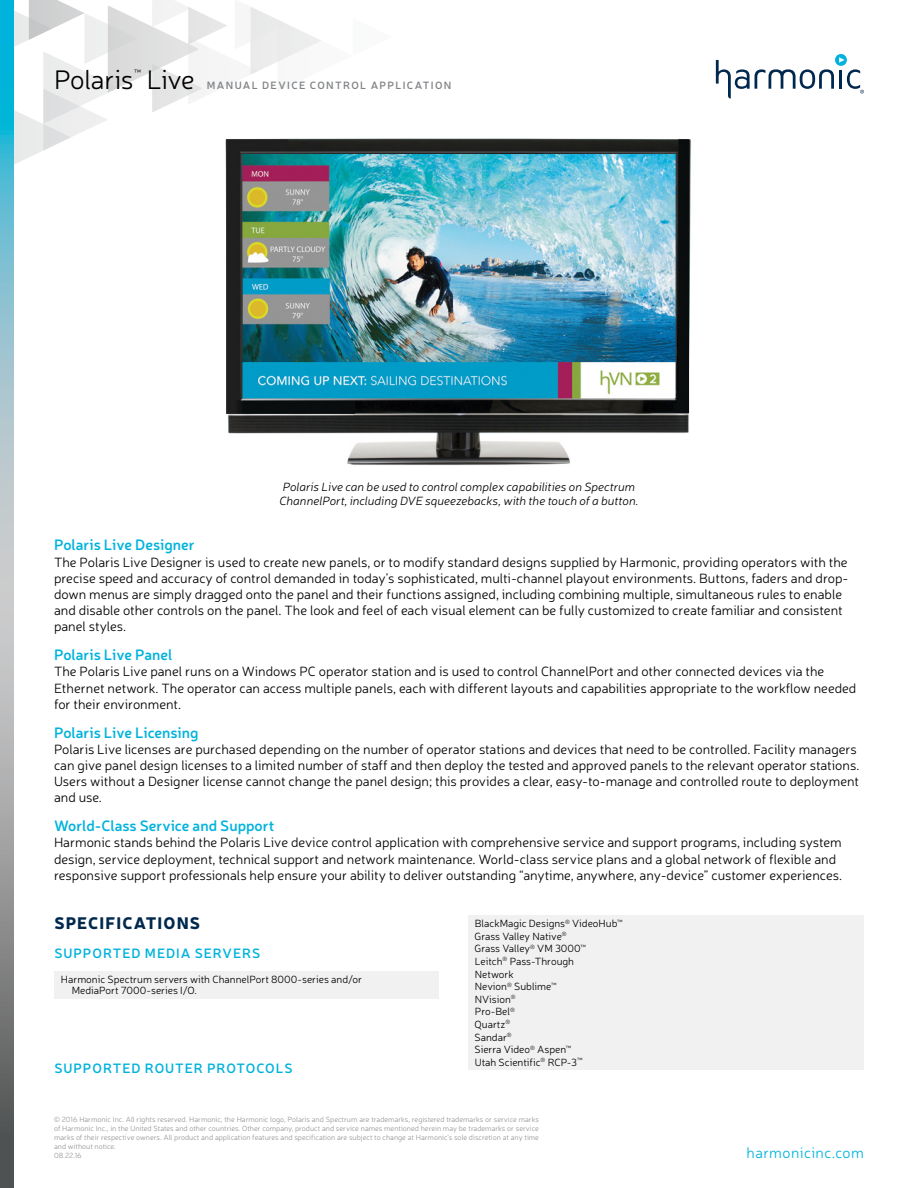
<style>
.page{position:relative;width:918px;height:1188px;background:#fff}
.page>*{position:absolute;margin:0;border:0;box-sizing:border-box;transform-origin:0 0}
.t1{font:300 27px "Neris";letter-spacing:-.015em;color:#000}
.t2{font:900 16.5px "Neris";letter-spacing:.065em;color:#00284d}
.t3{font:600 15px "Neris";color:#00b3dc}
.t4{font:300 15px "Neris";letter-spacing:.03em;color:#00b3dc}
.t5{font:300 13.5px/16.2px "Neris";color:#000}
.t6{font:600 13.5px "Neris";letter-spacing:.07em;color:#00b3dc}
.t7{font:italic 300 12px/14.4px "Neris";color:#000}
.t8{font:300 10.5px/12.6px "Neris";color:#000}
.t9{font:600 10.5px "Neris";letter-spacing:.13em;color:#808285}
.t10{font:300 7.8px "Neris";color:#000}
.t11{font:300 7.5px/9px "Neris";color:#939598}
</style>
<div class="page">
<svg style="left:14px;top:0;width:307px;height:164px"></svg>
<svg style="left:835px;top:54px;width:12px;height:12px"></svg>
<svg style="left:716px;top:57px;width:148px;height:42px"></svg>
<svg style="left:0;top:0;width:14px;height:1188px;background:#83a9b2"></svg>
<div style="left:54px;top:971px;width:385px;height:27px;background:#f1f1f2"></div>
<div style="left:468px;top:915px;width:396px;height:155px;background:#f1f1f2"></div>
<img style="left:202px;top:132px;width:489px;height:333px">
<h1 class="t1" style="left:54px;top:62px;width:81px">Polaris</h1>
<p class="t10" style="left:134px;top:68px;width:9px">™</p>
<h1 class="t1" style="left:147px;top:62px;width:49px">Live</h1>
<p class="t9" style="left:207px;top:78px;width:246px">Manual Device Control Application</p>
<p class="t7" style="left:279px;top:479px;width:360px">Polaris Live can be used to control complex capabilities on Spectrum<br>ChannelPort, including DVE squeezebacks, with the touch of a button.</p>
<p class="t3" style="left:54px;top:535px;width:142px">Polaris Live Designer</p>
<p class="t5" style="left:54px;top:553px;width:796px">The Polaris Live Designer is used to create new panels, or to modify standard designs supplied by Harmonic, providing operators with the precise speed and accuracy of control demanded in today’s sophisticated, multi-channel playout environments. Buttons, faders and drop&shy;down menus are simply dragged onto the panel and their functions assigned, including combining multiple, simultaneous rules to enable and disable other controls on the panel. The look and feel of each visual element can be fully customized to create familiar and consistent panel styles.</p>
<p class="t3" style="left:54px;top:645px;width:120px">Polaris Live Panel</p>
<p class="t5" style="left:54px;top:663px;width:804px">The Polaris Live panel runs on a Windows PC operator station and is used to control ChannelPort and other connected devices via the<br>Ethernet network. The operator can access multiple panels, each with different layouts and capabilities appropriate to the workflow needed for their environment.</p>
<p class="t3" style="left:54px;top:722px;width:146px">Polaris Live Licensing</p>
<p class="t5" style="left:54px;top:741px;width:807px">Polaris Live licenses are purchased depending on the number of operator stations and devices that need to be controlled. Facility managers can give panel design licenses to a limited number of staff and then deploy the tested and approved panels to the relevant operator stations.<br>Users without a Designer license cannot change the panel design; this provides a clear, easy-to-manage and controlled route to deployment and use.</p>
<p class="t3" style="left:54px;top:816px;width:222px">World-Class Service and Support</p>
<p class="t5" style="left:54px;top:834px;width:790px">Harmonic stands behind the Polaris Live device control application with comprehensive service and support programs, including system design, service deployment, technical support and network maintenance. World-class service plans and a global network of flexible and responsive support professionals help ensure your ability to deliver outstanding “anytime, anywhere, any-device” customer experiences.</p>
<p class="t2" style="left:54px;top:911px;width:146px">SPECIFICATIONS</p>
<p class="t6" style="left:54px;top:944px;width:206px">Supported Media Servers</p>
<p class="t8" style="left:72px;top:974px;width:292px;line-height:11.2px;text-indent:-11px">Harmonic Spectrum servers with ChannelPort 8000-series and/or<br>MediaPort 7000-series I/O.</p>
<p class="t6" style="left:54px;top:1059px;width:231px">Supported Router Protocols</p>
<p class="t8" style="left:475px;top:917px;width:149px">BlackMagic Designs<sup>®</sup> VideoHub<sup>™<br></sup>Grass Valley Native<sup>®<br></sup>Grass Valley<sup>®</sup> VM 3000<sup>™<br></sup>Leitch<sup>®</sup> Pass-Through<br>Network<br>Nevion<sup>®</sup> Sublime<sup>™<br></sup>NVision<sup>®<br></sup>Pro-Bel<sup>®<br></sup>Quartz<sup>®<br></sup>Sandar<sup>®<br></sup>Sierra Video<sup>®</sup> Aspen<sup>™<br></sup>Utah Scientific<sup>®</sup> RCP-3<sup>™</sup></p>
<p class="t11" style="left:54px;top:1115px;width:487px">© 2016 Harmonic Inc. All rights reserved. Harmonic, the Harmonic logo, Polaris and Spectrum are trademarks, registered trademarks or service marks of Harmonic Inc., in the United States and other countries. Other company, product and service names mentioned herein may be trademarks or service marks of their respective owners. All product and application features and specification are subject to change at Harmonic’s sole discretion at any time and without notice.<br>08.22.16</p>
<p class="t4" style="left:747px;top:1143px;width:119px">harmonicinc.com</p>
</div>
